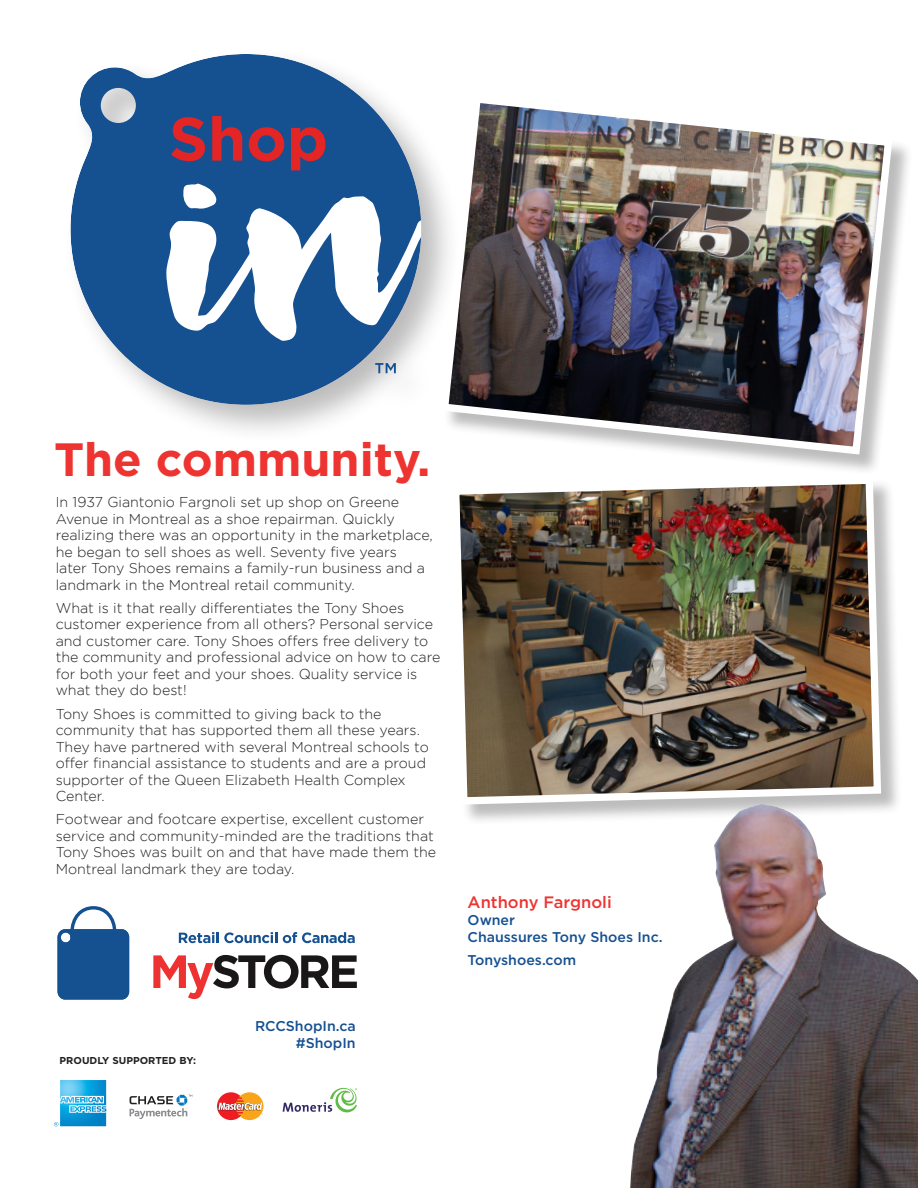
<style>
.page{position:relative;width:918px;height:1188px;background:#fff}
.page>*{position:absolute;margin:0;border:0;box-sizing:border-box;transform-origin:0 0}
.t1{font:700 46.65px "Gotham";color:#ee3431}
.New_body{font:500 16.5px "Gotham";color:#ee3431}
.t2{font:300 14.25px/16.5px "Gotham";color:#231f20}
.New_body-2{font:500 14.1px/17px "Gotham";color:#155091}
.New_body-3{font:700 10.05px "Gotham";color:#231f20}
</style>
<div class="page">
<div style="left:63px;top:46px;width:398px;height:398px;background:#231f20;opacity:.3"></div>
<svg style="left:71px;top:54px;width:350px;height:351px;fill:#155091"></svg>
<svg style="left:166px;top:183px;width:255px;height:158px"></svg>
<svg style="left:171px;top:117px;width:34px;height:44px"></svg>
<svg style="left:212px;top:116px;width:30px;height:45px"></svg>
<svg style="left:249px;top:127px;width:35px;height:34px"></svg>
<svg style="left:291px;top:127px;width:34px;height:43px"></svg>
<svg style="left:375px;top:363px;width:21px;height:10px"></svg>
<svg style="left:179px;top:932px;width:98px;height:11px"></svg>
<svg style="left:283px;top:932px;width:72px;height:11px"></svg>
<svg style="left:153px;top:955px;width:204px;height:44px"></svg>
<svg style="left:58px;top:906px;width:71px;height:94px"></svg>
<svg style="left:54px;top:1080px;width:52px;height:46px;background:#52b7e4"></svg>
<svg style="left:130px;top:1095px;width:62px;height:24px"></svg>
<svg style="left:218px;top:1092px;width:45px;height:28px"></svg>
<svg style="left:283px;top:1088px;width:74px;height:24px"></svg>
<div style="left:442px;top:97px;width:471px;height:378px;background:#231f20;opacity:.3"></div>
<img style="left:437px;top:91px;width:459px;height:368px">
<div style="left:454px;top:478px;width:449px;height:348px;background:#231f20;opacity:.3"></div>
<img style="left:448px;top:473px;width:437px;height:335px">
<img style="left:630px;top:804px;width:288px;height:384px">
<p class="t1" style="left:54px;top:432px;width:378px">The community.</p>
<p class="t2" style="left:56px;top:494px;width:379px">In 1937 Giantonio Fargnoli set up shop on Greene Avenue in Montreal as a shoe repairman. Quickly realizing there was an opportunity in the marketplace, he began to sell shoes as well. Seventy five years<br>later Tony Shoes remains a family-run business and a landmark in the Montreal retail community.</p>
<p class="t2" style="left:56px;top:599px;width:386px">What is it that really differentiates the Tony Shoes customer experience from all others? Personal service and customer care. Tony Shoes offers free delivery to the community and professional advice on how to care for both your feet and your shoes. Quality service is what they do best!</p>
<p class="t2" style="left:56px;top:705px;width:375px">Tony Shoes is committed to giving back to the community that has supported them all these years.<br>They have partnered with several Montreal schools to offer financial assistance to students and are a proud supporter of the Queen Elizabeth Health Complex Center.</p>
<p class="t2" style="left:56px;top:811px;width:382px">Footwear and footcare expertise, excellent customer service and community-minded are the traditions that Tony Shoes was built on and that have made them the Montreal landmark they are today.</p>
<p class="New_body-3" style="left:60px;top:1054px;width:138px">PROUDLY SUPPORTED BY:</p>
<p class="New_body-2" style="left:255px;top:1018px;width:102px">RCCShopIn.ca</p>
<p class="New_body-2" style="left:296px;top:1035px;width:61px">#ShopIn</p>
<p class="New_body" style="left:468px;top:891px;width:146px">Anthony Fargnoli</p>
<p class="New_body-2" style="left:468px;top:911px;width:196px">Owner<br>Chaussures Tony Shoes Inc.</p>
<p class="New_body-2" style="left:468px;top:952px;width:110px">Tonyshoes.com</p>
</div>
